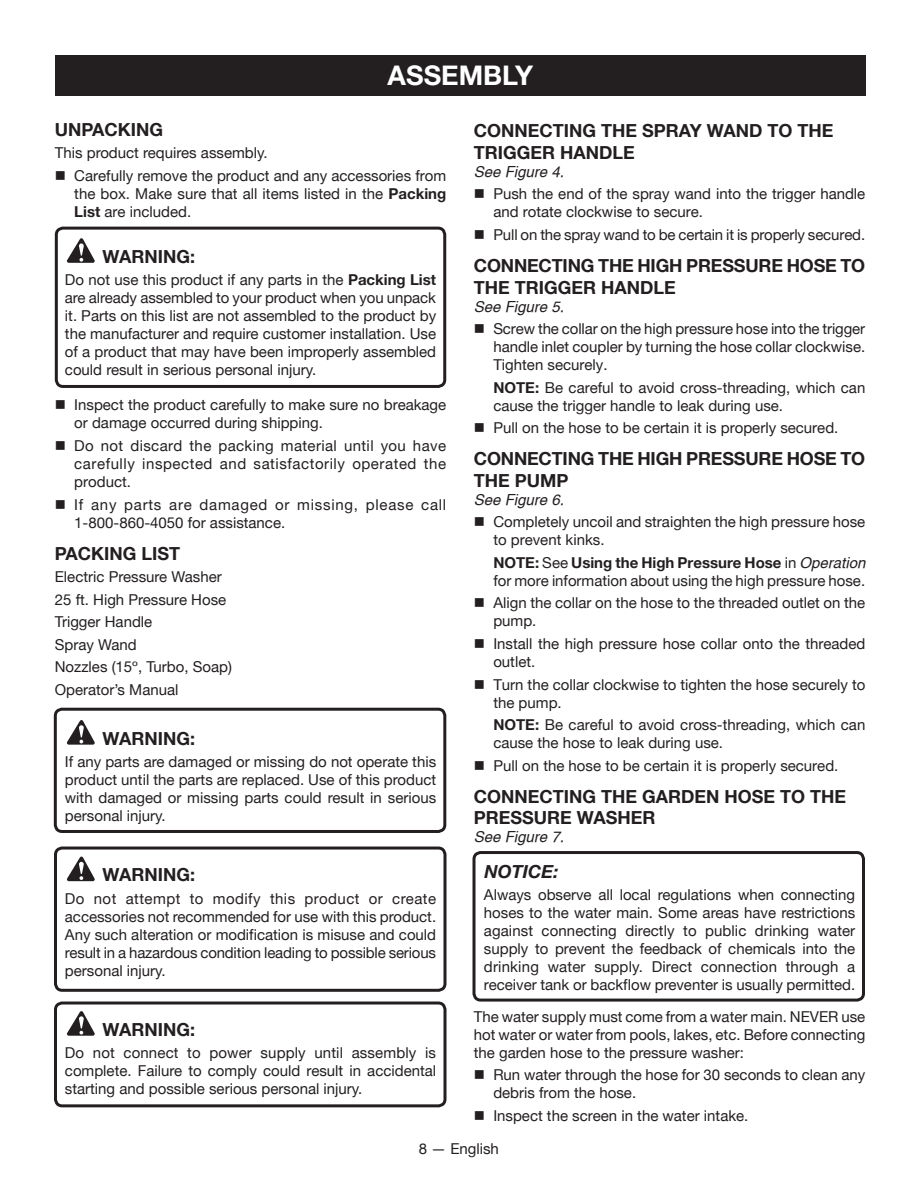
<style>
.page{position:relative;width:918px;height:1188px;background:#fff}
.page>*{position:absolute;margin:0;border:0;box-sizing:border-box;transform-origin:0 0}
.t1{font:700 27px "Helvetica Neue";color:#fff}
.t2{font:700 18px/21.6px "Helvetica Neue";color:#231f20}
.t3{font:italic 700 18px "Helvetica Neue";color:#231f20}
.t4{font:15px/18px "Helvetica Neue";color:#231f20}
.t5{font:15px/18px "Helvetica Neue";letter-spacing:.05em;color:#231f20}
.t6{font:italic 15px "Helvetica";color:#231f20}
.s1{font-weight:700}
.s2{font-family:"Helvetica";font-style:italic}
</style>
<div class="page">
<svg style="left:67px;top:238px;width:28px;height:25px"></svg>
<svg style="left:67px;top:720px;width:28px;height:25px"></svg>
<svg style="left:67px;top:857px;width:28px;height:24px"></svg>
<svg style="left:67px;top:1011px;width:28px;height:25px"></svg>
<div style="left:55px;top:227px;width:391px;height:161px;border:3px solid #231f20;border-radius:7px"></div>
<div style="left:55px;top:55px;width:810px;height:41px;background:#231f20"></div>
<div style="left:54px;top:708px;width:392px;height:125px;border:3px solid #231f20;border-radius:7px"></div>
<div style="left:54px;top:847px;width:393px;height:145px;border:3px solid #231f20;border-radius:7px"></div>
<div style="left:54px;top:1002px;width:393px;height:105px;border:3px solid #231f20;border-radius:7px"></div>
<div style="left:472px;top:851px;width:393px;height:151px;border:3px solid #231f20;border-radius:7px"></div>
<h1 class="t1" style="left:388px;top:58px;width:147px">ASSEMBLY</h1>
<p class="t2" style="left:55px;top:118px;width:110px">UNPACKING</p>
<p class="t4" style="left:55px;top:144px;width:214px">This product requires assembly.</p>
<p class="t4" style="left:74px;top:166px;width:374px;text-align:justify;text-indent:-20px">■ Carefully remove the product and any accessories from the box. Make sure that all items listed in the <span class="s1">Packing List</span> are included.</p>
<p class="t2" style="left:103px;top:245px;width:94px">WARNING:</p>
<p class="t4" style="left:65px;top:271px;width:373px;text-align:justify">Do not use this product if any parts in the <span class="s1">Packing List </span>are already assembled to your product when you unpack it. Parts on this list are not assembled to the product by the manufacturer and require customer installation. Use of a product that may have been improperly assembled could result in serious personal injury.</p>
<p class="t4" style="left:74px;top:396px;width:373px;text-indent:-20px">■ Inspect the product carefully to make sure no breakage or damage occurred during shipping.</p>
<p class="t4" style="left:74px;top:436px;width:373px;text-align:justify;text-indent:-20px">■ Do not discard the packing material until you have carefully inspected and satisfactorily operated the product.</p>
<p class="t5" style="left:74px;top:495px;width:373px;text-indent:-20px">■ If any parts are damaged or missing, please call<br>1-800-860-4050 for assistance.</p>
<p class="t2" style="left:55px;top:542px;width:127px">PACKING LIST</p>
<p class="t4" style="left:55px;top:565px;width:179px;line-height:22.5px">Electric Pressure Washer<br>25 ft. High Pressure Hose<br>Trigger Handle<br>Spray Wand<br>Nozzles (15º, Turbo, Soap)<br>Operator’s Manual</p>
<p class="t2" style="left:103px;top:727px;width:94px">WARNING:</p>
<p class="t4" style="left:65px;top:753px;width:373px;text-align:justify">If any parts are damaged or missing do not operate this product until the parts are replaced. Use of this product with damaged or missing parts could result in serious personal injury.</p>
<p class="t2" style="left:103px;top:863px;width:94px">WARNING:</p>
<p class="t4" style="left:65px;top:889px;width:373px;text-align:justify">Do not attempt to modify this product or create accessories not recommended for use with this product.<br>Any such alteration or modification is misuse and could result in a hazardous condition leading to possible serious personal injury.</p>
<p class="t2" style="left:103px;top:1018px;width:94px">WARNING:</p>
<p class="t4" style="left:65px;top:1044px;width:373px;text-align:justify">Do not connect to power supply until assembly is complete. Failure to comply could result in accidental starting and possible serious personal injury.</p>
<p class="t2" style="left:474px;top:120px;width:361px">CONNECTING THE SPRAY WAND TO THE<br>TRIGGER HANDLE</p>
<p class="t6" style="left:474px;top:163px;width:92px">See Figure 4.</p>
<p class="t4" style="left:493px;top:185px;width:374px;text-indent:-20px">■ Push the end of the spray wand into the trigger handle and rotate clockwise to secure.</p>
<p class="t4" style="left:474px;top:225px;width:393px">■ Pull on the spray wand to be certain it is properly secured.</p>
<p class="t2" style="left:474px;top:254px;width:393px">CONNECTING THE HIGH PRESSURE HOSE TO<br>THE TRIGGER HANDLE</p>
<p class="t6" style="left:474px;top:298px;width:92px">See Figure 5.</p>
<p class="t4" style="left:493px;top:320px;width:373px;text-align:justify;text-indent:-20px">■ Screw the collar on the high pressure hose into the trigger handle inlet coupler by turning the hose collar clockwise.<br>Tighten securely.</p>
<p class="t4" style="left:493px;top:378px;width:373px"><span class="s1">NOTE:</span> Be careful to avoid cross-threading, which can cause the trigger handle to leak during use.</p>
<p class="t4" style="left:474px;top:419px;width:366px">■ Pull on the hose to be certain it is properly secured.</p>
<p class="t2" style="left:474px;top:448px;width:393px">CONNECTING THE HIGH PRESSURE HOSE TO<br>THE PUMP</p>
<p class="t6" style="left:474px;top:491px;width:92px">See Figure 6.</p>
<p class="t4" style="left:493px;top:513px;width:373px;text-indent:-20px">■ Completely uncoil and straighten the high pressure hose to prevent kinks.</p>
<p class="t4" style="left:493px;top:553px;width:373px"><span class="s1">NOTE:</span> See <span class="s1">Using the High Pressure Hose</span> in <span class="s2">Operation </span>for more information about using the high pressure hose.</p>
<p class="t4" style="left:493px;top:594px;width:373px;text-indent:-20px">■ Align the collar on the hose to the threaded outlet on the pump.</p>
<p class="t4" style="left:493px;top:634px;width:374px;text-indent:-20px">■ Install the high pressure hose collar onto the threaded outlet.</p>
<p class="t4" style="left:493px;top:675px;width:374px;text-indent:-20px">■ Turn the collar clockwise to tighten the hose securely to the pump.</p>
<p class="t4" style="left:493px;top:716px;width:373px"><span class="s1">NOTE:</span> Be careful to avoid cross-threading, which can cause the hose to leak during use.</p>
<p class="t4" style="left:474px;top:756px;width:366px">■ Pull on the hose to be certain it is properly secured.</p>
<p class="t2" style="left:474px;top:785px;width:374px">CONNECTING THE GARDEN HOSE TO THE<br>PRESSURE WASHER</p>
<p class="t6" style="left:474px;top:828px;width:92px">See Figure 7.</p>
<p class="t3" style="left:484px;top:860px;width:76px">NOTICE:</p>
<p class="t4" style="left:484px;top:886px;width:373px;text-align:justify">Always observe all local regulations when connecting hoses to the water main. Some areas have restrictions against connecting directly to public drinking water supply to prevent the feedback of chemicals into the drinking water supply. Direct connection through a receiver tank or backflow preventer is usually permitted.</p>
<p class="t4" style="left:474px;top:1007px;width:393px;text-align:justify">The water supply must come from a water main. NEVER use hot water or water from pools, lakes, etc. Before connecting the garden hose to the pressure washer:</p>
<p class="t4" style="left:493px;top:1066px;width:373px;text-indent:-20px">■ Run water through the hose for 30 seconds to clean any debris from the hose.</p>
<p class="t4" style="left:474px;top:1106px;width:276px">■ Inspect the screen in the water intake.</p>
<p class="t4" style="left:419px;top:1139px;width:82px">8 — English</p>
</div>
